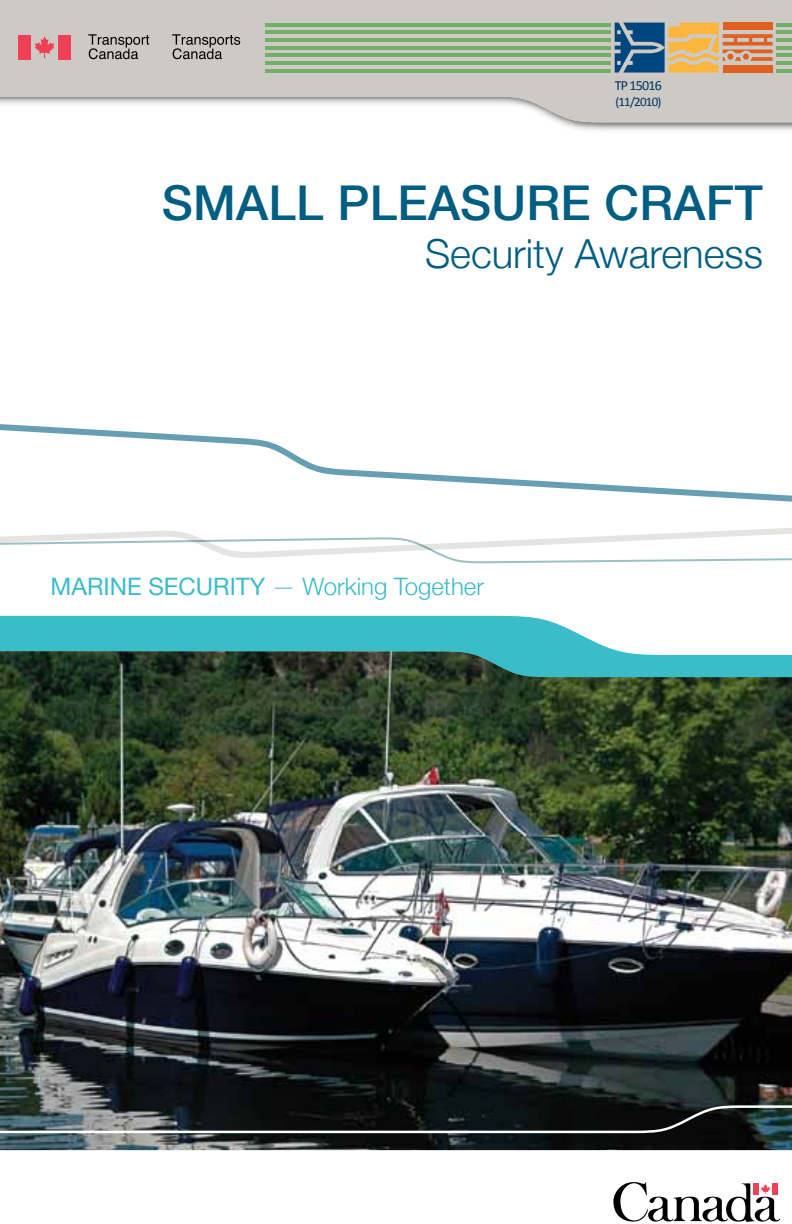
<style>
.page{position:relative;width:792px;height:1224px;background:#fff}
.page>*{position:absolute;margin:0;border:0;box-sizing:border-box;transform-origin:0 0}
.t1{font:500 48px "Helvetica Neue";letter-spacing:.005em;color:#005e82}
.t2{font:300 40px "Helvetica Neue";color:#005e82}
.t3{font:300 24px "Helvetica Neue";color:#3abcc9}
.t4{font:14px "Calibri";letter-spacing:-.055em;color:#003263}
.t5{font:13px "Calibri";letter-spacing:-.06em;color:#003263}
.s1{font-weight:400}
.s2{color:#83cdd7}
</style>
<div class="page">
<svg style="left:613px;top:1182px;width:167px;height:40px"></svg>
<svg style="left:0;top:0;width:792px;height:122px;fill:#cdc9c5"></svg>
<hr style="left:265px;top:46px;width:346px;height:4px;background:#72b069">
<hr style="left:265px;top:23px;width:346px;height:4px;background:#72b069">
<hr style="left:265px;top:38px;width:346px;height:4px;background:#72b069">
<hr style="left:265px;top:53px;width:346px;height:4px;background:#72b069">
<hr style="left:265px;top:69px;width:346px;height:3px;background:#72b069">
<hr style="left:265px;top:30px;width:346px;height:4px;background:#72b069">
<hr style="left:265px;top:61px;width:346px;height:4px;background:#72b069">
<hr style="left:777px;top:46px;width:15px;height:4px;background:#72b069">
<hr style="left:777px;top:23px;width:15px;height:4px;background:#72b069">
<hr style="left:777px;top:38px;width:15px;height:4px;background:#72b069">
<hr style="left:777px;top:53px;width:15px;height:4px;background:#72b069">
<hr style="left:777px;top:69px;width:15px;height:3px;background:#72b069">
<hr style="left:777px;top:30px;width:15px;height:4px;background:#72b069">
<hr style="left:777px;top:61px;width:15px;height:4px;background:#72b069">
<svg style="left:615px;top:23px;width:158px;height:50px"></svg>
<svg style="left:88px;top:34px;width:61px;height:25px"></svg>
<svg style="left:172px;top:34px;width:68px;height:25px"></svg>
<div style="left:19px;top:35px;width:12px;height:25px;background:#ef4056"></div>
<div style="left:58px;top:35px;width:12px;height:25px;background:#ef4056"></div>
<svg style="left:35px;top:36px;width:19px;height:22px"></svg>
<svg style="left:0;top:616px;width:619px;height:35px;fill:#3abcc9"></svg>
<img style="left:0;top:651px;width:792px;height:499px">
<svg style="left:0;top:528px;width:792px;height:35px"></svg>
<svg style="left:0;top:424px;width:792px;height:78px"></svg>
<svg style="left:0;top:1104px;width:792px;height:30px"></svg>
<p class="t4" style="left:615px;top:77px;width:49px">TP 15016</p>
<p class="t5" style="left:615px;top:93px;width:47px">(11/2010)</p>
<h1 class="t1" style="left:162px;top:174px;width:603px">SMALL PLEASURE CRAFT</h1>
<h2 class="t2" style="left:425px;top:229px;width:339px">Security Awareness</h2>
<p class="t3" style="left:51px;top:572px;width:435px"><span class="s1">MARINE SECURITY</span> <span class="s2">—</span> Working Together</p>
</div>
